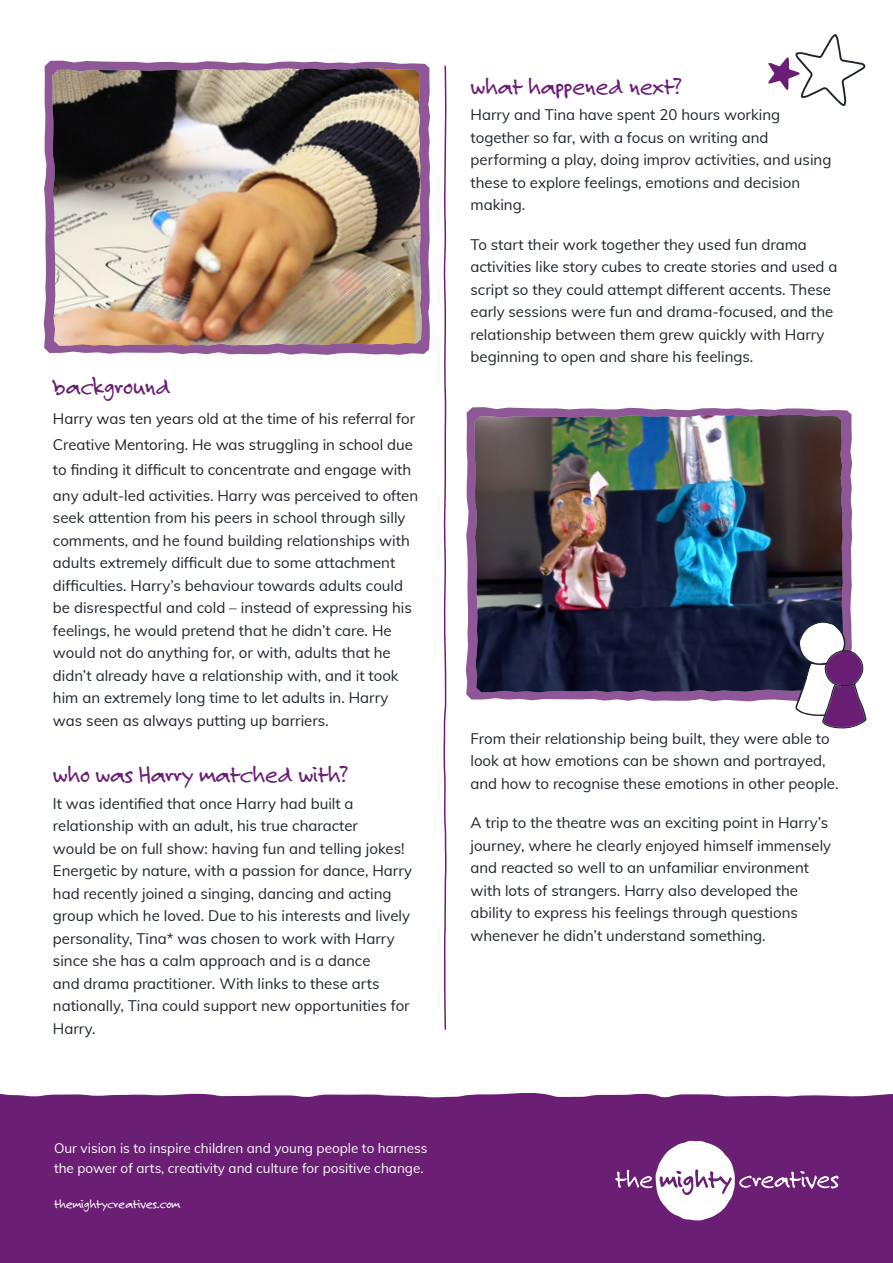
<style>
.page{position:relative;width:893px;height:1263px;background:#fff}
.page>*{position:absolute;margin:0;border:0;box-sizing:border-box;transform-origin:0 0}
.t1{font:25.5px "Felt Tip Roman";letter-spacing:-.025em;color:#6a1f75}
.t2{font:15px/22.5px "Muli";color:#1d242c}
.t3{font:15px/25.5px "Muli";color:#231f20}
.t4{font:13.5px/19.5px "Muli";color:#fff}
.t5{font:13.5px "Felt Tip Roman";letter-spacing:-.025em;color:#fff}
.s1{color:#1d242c}
</style>
<div class="page">
<div style="left:0;top:1093px;width:893px;height:170px;background:#6a1f75"></div>
<svg style="left:615px;top:1141px;width:223px;height:79px"></svg>
<svg style="left:44px;top:61px;width:386px;height:294px;fill:#8f5797"></svg>
<svg style="left:466px;top:407px;width:386px;height:294px;fill:#8f5797"></svg>
<svg style="left:443px;top:65px;width:4px;height:965px"></svg>
<img style="left:52px;top:68px;width:370px;height:278px">
<img style="left:474px;top:415px;width:370px;height:277px">
<svg style="left:795px;top:621px;width:71px;height:108px"></svg>
<svg style="left:768px;top:34px;width:98px;height:72px"></svg>
<p class="t1" style="left:53px;top:370px;width:120px">background</p>
<p class="t3" style="left:53px;top:405px;width:367px">Harry was ten years old at the time of his referral for Creative Mentoring. He was struggling in school due to finding it difficult to concentrate and engage with any adult-led activities. <span class="s1">Harry was perceived to often</span></p>
<p class="t2" style="left:53px;top:506px;width:360px">seek attention from his peers in school through silly comments, and he found building relationships with adults extremely difficult due to some attachment difficulties. Harry’s behaviour towards adults could be disrespectful and cold – instead of expressing his feelings, he would pretend that he didn’t care. He would not do anything for, or with, adults that he didn’t already have a relationship with, and it took him an extremely long time to let adults in. Harry was seen as always putting up barriers.</p>
<p class="t1" style="left:53px;top:758px;width:297px">who was Harry matched with?</p>
<p class="t2" style="left:53px;top:791px;width:361px">It was identified that once Harry had built a relationship with an adult, his true character<br>would be on full show: having fun and telling jokes!<br>Energetic by nature, with a passion for dance, Harry had recently joined a singing, dancing and acting group which he loved. Due to his interests and lively personality, Tina* was chosen to work with Harry since she has a calm approach and is a dance<br>and drama practitioner. With links to these arts nationally, Tina could support new opportunities for Harry.</p>
<p class="t4" style="left:54px;top:1138px;width:375px">Our vision is to inspire children and young people to harness the power of arts, creativity and culture for positive change.</p>
<p class="t5" style="left:54px;top:1195px;width:128px">themightycreatives.com</p>
<p class="t1" style="left:470px;top:69px;width:212px">what happened next?</p>
<p class="t2" style="left:470px;top:103px;width:362px">Harry and Tina have spent 20 hours working together so far, with a focus on writing and performing a play, doing improv activities, and using these to explore feelings, emotions and decision making.</p>
<p class="t2" style="left:470px;top:232px;width:368px">To start their work together they used fun drama activities like story cubes to create stories and used a script so they could attempt different accents. These early sessions were fun and drama-focused, and the relationship between them grew quickly with Harry beginning to open and share his feelings.</p>
<p class="t2" style="left:470px;top:726px;width:370px">From their relationship being built, they were able to look at how emotions can be shown and portrayed, and how to recognise these emotions in other people.</p>
<p class="t2" style="left:470px;top:811px;width:362px">A trip to the theatre was an exciting point in Harry’s journey, where he clearly enjoyed himself immensely and reacted so well to an unfamiliar environment with lots of strangers. Harry also developed the ability to express his feelings through questions whenever he didn’t understand something.</p>
</div>
